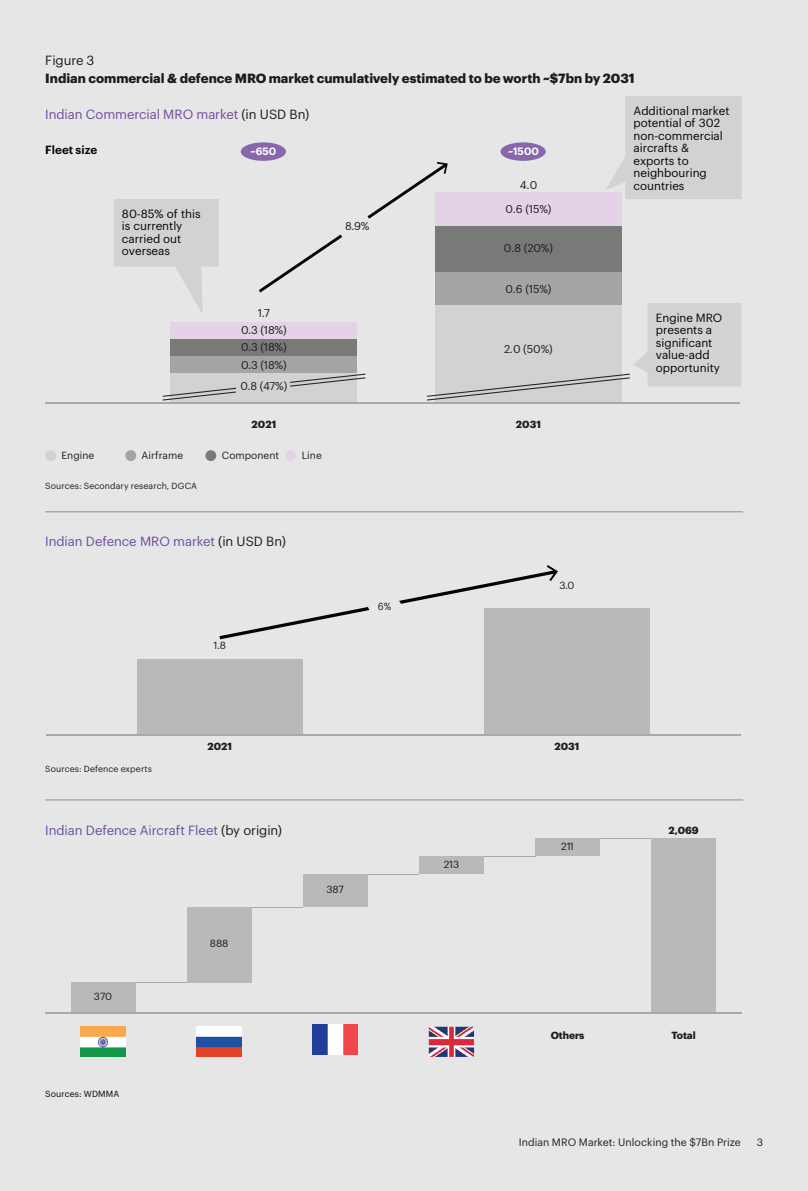
<style>
.page{position:relative;width:808px;height:1191px;background:#e6e6e6}
.page>*{position:absolute;margin:0;border:0;box-sizing:border-box;transform-origin:0 0}
.t1{font:13.05px "Graphik";letter-spacing:-.005em;color:#6c4d9f}
.t2{font:700 13.05px/17.4px "Graphik";color:#1c1c1c}
.t3{font:11.55px/12.6px "Graphik";color:#040503}
.t4{font:600 11.55px "Graphik";color:#040503}
.t5{font:11.1px "Graphik";letter-spacing:-.01em;color:#1c1c1c}
.t6{font:10.5px "Graphik";letter-spacing:.005em;color:#1e1e1e}
.t7{font:600 10.5px "Graphik";color:#fff}
.t8{font:10.2px "Graphik";letter-spacing:.005em;color:#1c1c1c}
.t9{font:700 10.2px "Graphik";letter-spacing:-.005em;color:#211d1e}
.t10{font:10.2px "Graphik";letter-spacing:.005em;color:#1c1c1c;scale:.94 1}
.t11{font:8.7px "Graphik";letter-spacing:.01em;color:#1c1c1c}
.t12{font:8.7px "Graphik";letter-spacing:.015em;color:#040503}
.s1{font-weight:400}
.s2{color:#1c1c1c}
</style>
<div class="page">
<div style="left:45px;top:450px;width:11px;height:11px;background:#d3d2d2;border-radius:50%"></div>
<div style="left:125px;top:450px;width:11px;height:11px;background:#a5a4a4;border-radius:50%"></div>
<div style="left:205px;top:450px;width:11px;height:11px;background:#797978;border-radius:50%"></div>
<div style="left:285px;top:450px;width:11px;height:11px;background:#e4d2e6;border-radius:50%"></div>
<div style="left:241px;top:142px;width:45px;height:19px;background:#8967ad;border-radius:50%"></div>
<div style="left:500px;top:142px;width:46px;height:19px;background:#8967ad;border-radius:50%"></div>
<hr style="left:46px;top:403px;width:694px;height:1px;background:#a7a9ac">
<svg style="left:171px;top:372px;width:186px;height:29px"></svg>
<div style="left:171px;top:356px;width:186px;height:16px;background:#a5a4a4"></div>
<div style="left:435px;top:271px;width:187px;height:34px;background:#a5a4a4"></div>
<div style="left:171px;top:339px;width:186px;height:17px;background:#797978"></div>
<div style="left:435px;top:226px;width:187px;height:45px;background:#797978"></div>
<div style="left:171px;top:322px;width:186px;height:17px;background:#e4d2e6"></div>
<div style="left:435px;top:192px;width:187px;height:34px;background:#e4d2e6"></div>
<svg style="left:163px;top:373px;width:202px;height:27px;background:#c8c7c7"></svg>
<div style="left:236px;top:379px;width:54px;height:14px;background:#d3d2d2"></div>
<svg style="left:259px;top:234px;width:83px;height:58px"></svg>
<svg style="left:367px;top:162px;width:81px;height:57px"></svg>
<svg style="left:427px;top:303px;width:314px;height:97px"></svg>
<svg style="left:114px;top:199px;width:105px;height:115px"></svg>
<svg style="left:606px;top:96px;width:136px;height:103px;background:#d5d4d4"></svg>
<hr style="left:367px;top:874px;width:52px;height:1px;background:#a7a9ac">
<hr style="left:135px;top:981px;width:52px;height:1px;background:#a7a9ac">
<hr style="left:484px;top:856px;width:51px;height:1px;background:#a7a9ac">
<hr style="left:251px;top:906px;width:52px;height:1px;background:#a7a9ac">
<hr style="left:600px;top:838px;width:51px;height:1px;background:#a7a9ac">
<div style="left:71px;top:982px;width:64px;height:31px;background:#b9b9b9"></div>
<div style="left:651px;top:838px;width:65px;height:175px;background:#b9b9b9"></div>
<div style="left:187px;top:907px;width:64px;height:75px;background:#b9b9b9"></div>
<div style="left:303px;top:874px;width:64px;height:33px;background:#b9b9b9"></div>
<div style="left:419px;top:856px;width:65px;height:18px;background:#b9b9b9"></div>
<div style="left:535px;top:838px;width:65px;height:18px;background:#b9b9b9"></div>
<hr style="left:45px;top:1012px;width:697px;height:2px;background:#a7a9ac">
<img style="left:80px;top:1026px;width:46px;height:31px">
<img style="left:196px;top:1026px;width:46px;height:31px">
<img style="left:312px;top:1024px;width:46px;height:30px">
<img style="left:429px;top:1026px;width:45px;height:31px">
<div style="left:137px;top:659px;width:165px;height:75px;background:#b9b9b9"></div>
<div style="left:484px;top:608px;width:165px;height:126px;background:#b9b9b9"></div>
<hr style="left:46px;top:734px;width:694px;height:1px;background:#a7a9ac">
<svg style="left:219px;top:565px;width:339px;height:74px"></svg>
<div style="left:368px;top:596px;width:33px;height:19px;background:#e6e7e6;border-radius:50%"></div>
<p class="t2" style="left:45px;top:51px;width:591px"><span class="s1">Figure 3<br></span>Indian commercial &amp; defence MRO market cumulatively estimated to be worth ~$7bn by 2031</p>
<p class="t1" style="left:45px;top:105px;width:265px">Indian Commercial MRO market <span class="s2">(in USD Bn)</span></p>
<p class="t3" style="left:633px;top:103px;width:98px">Additional market potential of 302 non-commercial aircrafts &amp; exports to neighbouring countries</p>
<p class="t4" style="left:45px;top:141px;width:54px">Fleet size</p>
<p class="t7" style="left:251px;top:143px;width:27px">~650</p>
<p class="t7" style="left:508px;top:143px;width:32px">~1500</p>
<p class="t5" style="left:520px;top:176px;width:19px">4.0</p>
<p class="t3" style="left:122px;top:206px;width:80px">80-85% of this is currently carried out overseas</p>
<p class="t5" style="left:258px;top:304px;width:14px">1.7</p>
<p class="t5" style="left:241px;top:321px;width:47px">0.3 (18%)</p>
<p class="t5" style="left:241px;top:338px;width:47px">0.3 (18%)</p>
<p class="t5" style="left:241px;top:356px;width:47px">0.3 (18%)</p>
<p class="t5" style="left:240px;top:377px;width:48px">0.8 (47%)</p>
<p class="t5" style="left:345px;top:217px;width:26px">8.9%</p>
<p class="t5" style="left:505px;top:200px;width:48px">0.6 (15%)</p>
<p class="t5" style="left:504px;top:240px;width:51px">0.8 (20%)</p>
<p class="t5" style="left:505px;top:280px;width:48px">0.6 (15%)</p>
<p class="t5" style="left:504px;top:341px;width:50px">2.0 (50%)</p>
<p class="t9" style="left:252px;top:416px;width:26px">2021</p>
<p class="t9" style="left:516px;top:417px;width:27px">2031</p>
<p class="t8" style="left:62px;top:447px;width:34px">Engine</p>
<p class="t8" style="left:142px;top:447px;width:43px">Airframe</p>
<p class="t8" style="left:222px;top:447px;width:59px">Component</p>
<p class="t8" style="left:302px;top:447px;width:22px">Line</p>
<p class="t11" style="left:45px;top:479px;width:153px">Sources: Secondary research, DGCA</p>
<p class="t1" style="left:45px;top:531px;width:242px">Indian Defence MRO market <span class="s2">(in USD Bn)</span></p>
<p class="t8" style="left:214px;top:637px;width:14px">1.8</p>
<p class="t10" style="left:378px;top:598px;width:16px">6%</p>
<p class="t8" style="left:559px;top:577px;width:17px">3.0</p>
<p class="t11" style="left:45px;top:762px;width:108px">Sources: Defence experts</p>
<p class="t9" style="left:207px;top:738px;width:26px">2021</p>
<p class="t9" style="left:554px;top:738px;width:26px">2031</p>
<p class="t1" style="left:45px;top:820px;width:238px">Indian Defence Aircraft Fleet <span class="s2">(by origin)</span></p>
<p class="t8" style="left:94px;top:989px;width:20px">370</p>
<p class="t8" style="left:210px;top:935px;width:20px">888</p>
<p class="t8" style="left:326px;top:882px;width:19px">387</p>
<p class="t8" style="left:444px;top:856px;width:17px">213</p>
<p class="t8" style="left:561px;top:838px;width:14px">211</p>
<p class="t3" style="left:656px;top:310px;width:68px">Engine MRO presents a significant value-add opportunity</p>
<p class="t9" style="left:668px;top:823px;width:32px">2,069</p>
<p class="t12" style="left:45px;top:1087px;width:76px">Sources: WDMMA</p>
<p class="t9" style="left:551px;top:1027px;width:35px">Others</p>
<p class="t9" style="left:671px;top:1027px;width:26px">Total</p>
<p class="t6" style="left:519px;top:1134px;width:224px">Indian MRO Market: Unlocking the $7Bn Prize</p>
<p class="t6" style="left:757px;top:1134px;width:8px">3</p>
</div>
